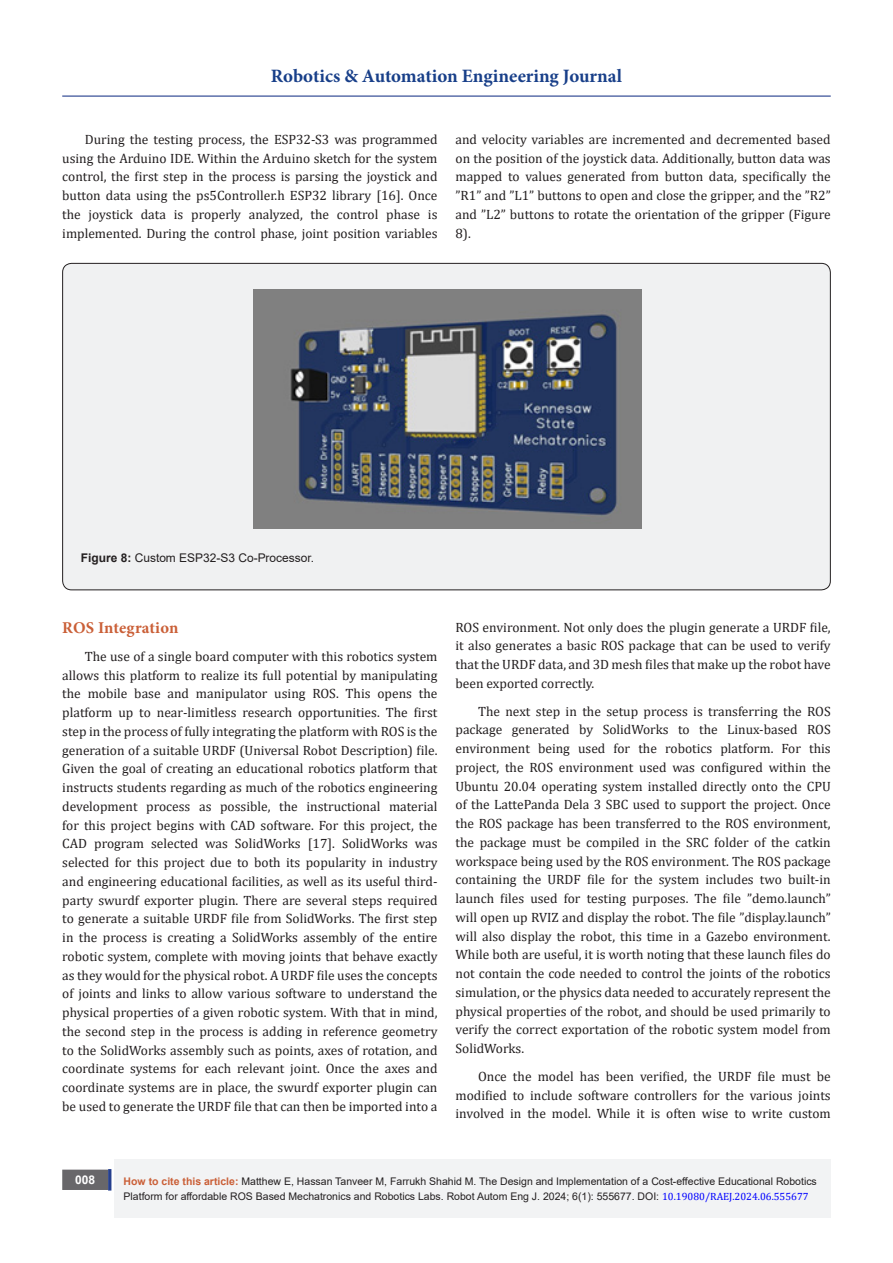
<style>
.page{position:relative;width:893px;height:1263px;background:#fff}
.page>*{position:absolute;margin:0;border:0;box-sizing:border-box;transform-origin:0 0}
.t1{font:700 18.9px "Minion Pro";color:#183f89}
.t2{font:700 16.5px "Minion Pro";letter-spacing:.005em;color:#ca5f37}
.t3{font:13.5px/18.8px "Cambria";color:#231f20;text-align:justify}
.t4{font:12px "Arial";color:#231f20}
.t5{font:700 12px "Arial";color:#fff}
.t6{font:10.5px/15px "Arial";color:#231f20}
.s1{font-weight:700}
.s2{font-weight:700;color:#ca5f37}
.s3{font-family:"Cambria";color:#00f}
</style>
<div class="page">
<div style="left:115px;top:1160px;width:716px;height:58px;background:#f2f3f4"></div>
<div style="left:63px;top:1170px;width:44px;height:19px;background:#68676a"></div>
<div style="left:62px;top:1169px;width:46px;height:21px;border:2px solid #68676a"></div>
<div style="left:108px;top:1169px;width:3px;height:21px;background:#253f8e;border:2px solid #253f8e"></div>
<hr style="left:62px;top:96px;width:769px;height:1px;background:#253f8e">
<div style="left:63px;top:263px;width:767px;height:327px;background:#f0f1f2;border-radius:9px"></div>
<img style="left:253px;top:289px;width:388px;height:239px">
<h1 class="t1" style="left:271px;top:63px;width:353px">Robotics &amp; Automation Engineering Journal</h1>
<p class="t3" style="left:62px;top:130px;width:377px;text-indent:22px">During the testing process, the ESP32-S3 was programmed using the Arduino IDE. Within the Arduino sketch for the system control, the first step in the process is parsing the joystick and button data using the ps5Controller.h ESP32 library [16]. Once the joystick data is properly analyzed, the control phase is implemented. During the control phase, joint position variables</p>
<p class="t3" style="left:455px;top:130px;width:377px">and velocity variables are incremented and decremented based on the position of the joystick data. Additionally, button data was mapped to values generated from button data, specifically the ”R1” and ”L1” buttons to open and close the gripper, and the ”R2” and ”L2” buttons to rotate the orientation of the gripper (Figure 8).</p>
<p class="t4" style="left:81px;top:549px;width:235px"><span class="s1">Figure 8:</span> Custom ESP32-S3 Co-Processor.</p>
<p class="t2" style="left:62px;top:616px;width:118px">ROS Integration</p>
<p class="t3" style="left:62px;top:647px;width:377px;text-indent:22px">The use of a single board computer with this robotics system allows this platform to realize its full potential by manipulating the mobile base and manipulator using ROS. This opens the platform up to near-limitless research opportunities. The first step in the process of fully integrating the platform with ROS is the generation of a suitable URDF (Universal Robot Description) file.<br>Given the goal of creating an educational robotics platform that instructs students regarding as much of the robotics engineering development process as possible, the instructional material for this project begins with CAD software. For this project, the CAD program selected was SolidWorks [17]. SolidWorks was selected for this project due to both its popularity in industry and engineering educational facilities, as well as its useful third&shy;party swurdf exporter plugin. There are several steps required to generate a suitable URDF file from SolidWorks. The first step in the process is creating a SolidWorks assembly of the entire robotic system, complete with moving joints that behave exactly as they would for the physical robot. A URDF file uses the concepts of joints and links to allow various software to understand the physical properties of a given robotic system. With that in mind, the second step in the process is adding in reference geometry to the SolidWorks assembly such as points, axes of rotation, and coordinate systems for each relevant joint. Once the axes and coordinate systems are in place, the swurdf exporter plugin can be used to generate the URDF file that can then be imported into a</p>
<p class="t3" style="left:455px;top:617px;width:377px">ROS environment. Not only does the plugin generate a URDF file, it also generates a basic ROS package that can be used to verify that the URDF data, and 3D mesh files that make up the robot have been exported correctly.</p>
<p class="t3" style="left:455px;top:701px;width:377px;text-indent:22px">The next step in the setup process is transferring the ROS package generated by SolidWorks to the Linux-based ROS environment being used for the robotics platform. For this project, the ROS environment used was configured within the Ubuntu 20.04 operating system installed directly onto the CPU of the LattePanda Dela 3 SBC used to support the project. Once the ROS package has been transferred to the ROS environment, the package must be compiled in the SRC folder of the catkin workspace being used by the ROS environment. The ROS package containing the URDF file for the system includes two built-in launch files used for testing purposes. The file ”demo.launch” will open up RVIZ and display the robot. The file ”display.launch” will also display the robot, this time in a Gazebo environment.<br>While both are useful, it is worth noting that these launch files do not contain the code needed to control the joints of the robotics simulation, or the physics data needed to accurately represent the physical properties of the robot, and should be used primarily to verify the correct exportation of the robotic system model from SolidWorks.</p>
<p class="t3" style="left:455px;top:1067px;width:377px;text-indent:22px">Once the model has been verified, the URDF file must be modified to include software controllers for the various joints involved in the model. While it is often wise to write custom</p>
<p class="t5" style="left:75px;top:1171px;width:22px">008</p>
<p class="t6" style="left:124px;top:1174px;width:695px"><span class="s2">How to cite this article:</span> Matthew E, Hassan Tanveer M, Farrukh Shahid M. The Design and Implementation of a Cost-effective Educational Robotics<br>Platform for affordable ROS Based Mechatronics and Robotics Labs. Robot Autom Eng J. 2024; 6(1): 555677. DOI: <span class="s3">10.19080/RAEJ.2024.06.555677</span></p>
</div>
